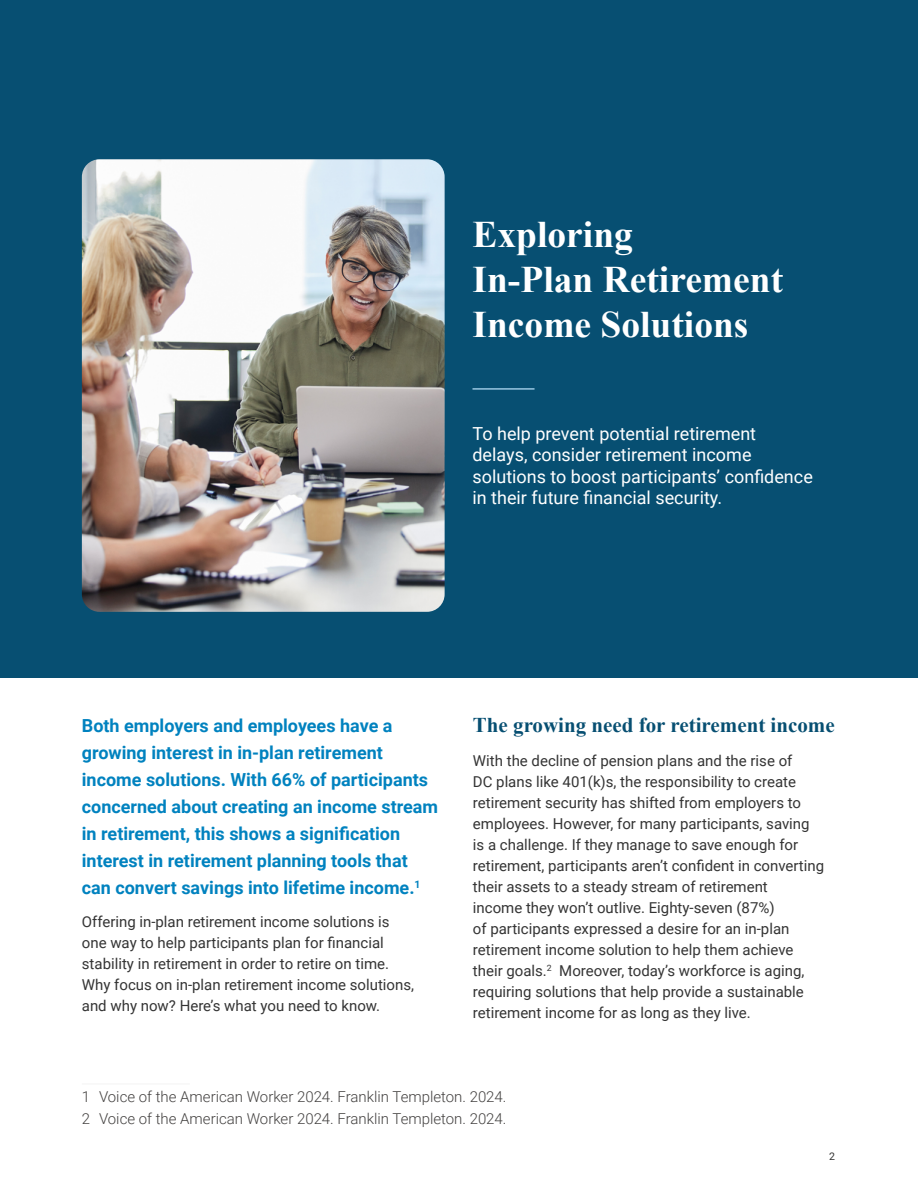
<style>
.page{position:relative;width:918px;height:1188px;background:#fff}
.page>*{position:absolute;margin:0;border:0;box-sizing:border-box;transform-origin:0 0}
.FNL-Article_Heading{font:700 37.5px/45px "Times New Roman";color:#fff}
.FNL-Paragraph_Headin{font:700 21px "Times New Roman";color:#074f72}
.FNL-Call_out_text_Se{font:700 18px/27px "Roboto";color:#0082bf}
.FNL-Sub_Heading_Whit{font:18px/21.6px "Roboto";color:#fff}
.FNL-Body{font:15px/21px "Roboto";color:#343434}
.FNL-Footnote{font:300 15px "Roboto";color:#434140}
.t1{font:10.5px "Roboto";color:#343434}
</style>
<div class="page">
<div style="left:0;top:0;width:918px;height:677px;background:#074f72"></div>
<img style="left:82px;top:159px;width:363px;height:453px">
<hr style="left:82px;top:1084px;width:108px;height:1px;background:#f3f3f3">
<hr style="left:472px;top:388px;width:63px;height:2px;background:#9ac7e2">
<p class="FNL-Article_Heading" style="left:472px;top:211px;width:312px">Exploring<br>In-Plan Retirement<br>Income Solutions</p>
<p class="FNL-Sub_Heading_Whit" style="left:472px;top:422px;width:342px">To help prevent potential retirement delays, consider retirement income solutions to boost participants’ confidence in their future financial security.</p>
<p class="FNL-Call_out_text_Se" style="left:82px;top:711px;width:358px">Both employers and employees have a growing interest in in-plan retirement income solutions. With 66% of participants concerned about creating an income stream in retirement, this shows a signification interest in retirement planning tools that can convert savings into lifetime income.<sup>1</sup></p>
<p class="FNL-Body" style="left:82px;top:911px;width:334px">Offering in-plan retirement income solutions is one way to help participants plan for financial stability in retirement in order to retire on time.<br>Why focus on in-plan retirement income solutions, and why now? Here’s what you need to know.</p>
<p class="FNL-Paragraph_Headin" style="left:473px;top:711px;width:363px">The growing need for retirement income</p>
<p class="FNL-Body" style="left:473px;top:750px;width:353px">With the decline of pension plans and the rise of<br>DC plans like 401(k)s, the responsibility to create retirement security has shifted from employers to employees. However, for many participants, saving is a challenge. If they manage to save enough for retirement, participants aren’t confident in converting their assets to a steady stream of retirement<br>income they won’t outlive. Eighty-seven (87%)<br>of participants expressed a desire for an in-plan retirement income solution to help them achieve their goals.<sup>2</sup> Moreover, today’s workforce is aging, requiring solutions that help provide a sustainable retirement income for as long as they live.</p>
<p class="FNL-Footnote" style="left:82px;top:1086px;width:426px">1 Voice of the American Worker 2024. Franklin Templeton. 2024.</p>
<p class="FNL-Footnote" style="left:82px;top:1108px;width:426px">2 Voice of the American Worker 2024. Franklin Templeton. 2024.</p>
<p class="t1" style="left:829px;top:1149px;width:7px">2</p>
</div>
